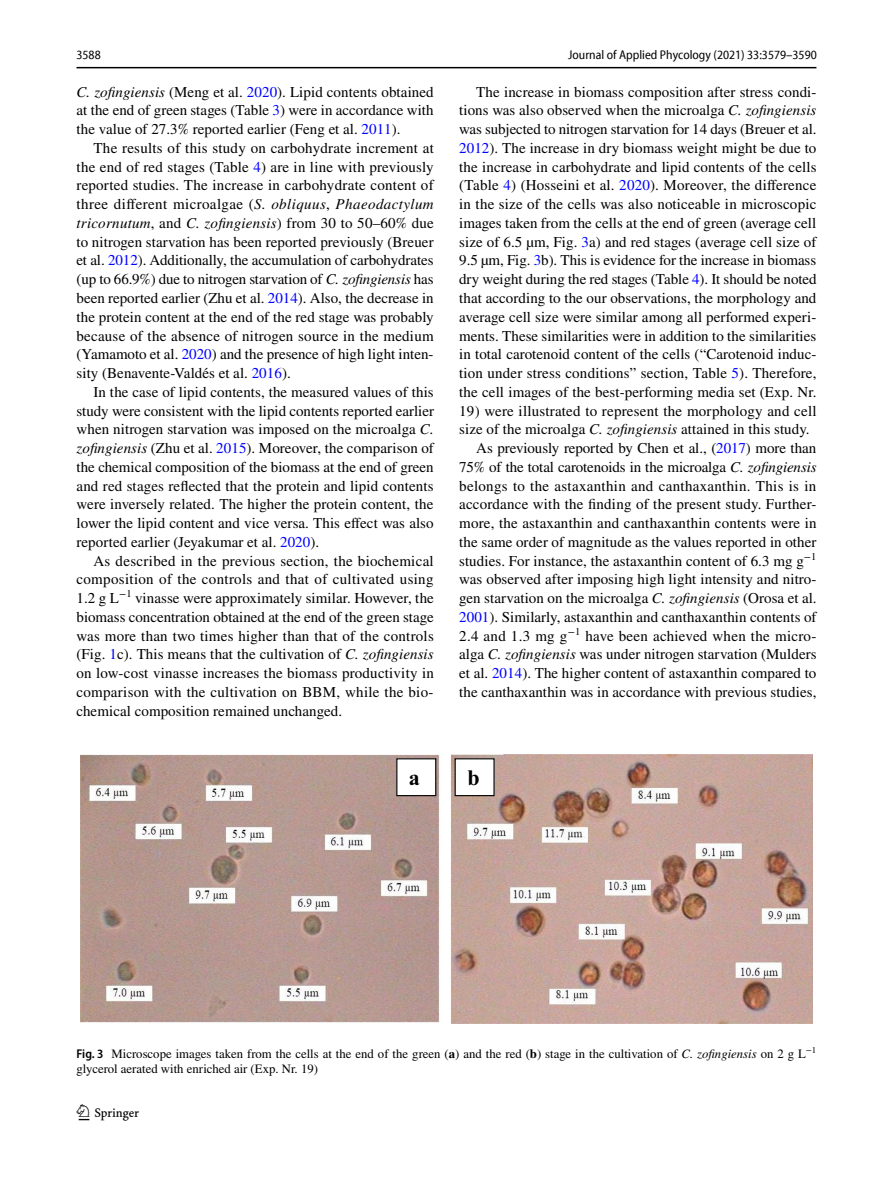
<style>
.page{position:relative;width:893px;height:1187px;background:#fff}
.page>*{position:absolute;margin:0;border:0;box-sizing:border-box;transform-origin:0 0}
.t1{font:22.5px "Springnew Regular 2";color:#000}
.t2{font:700 22.05px "Times New Roman";color:#000}
.t3{font:15px/18.8px "STIX";letter-spacing:.005em;color:#000;text-align:justify}
.t4{font:12.75px/15px "STIX";color:#000}
.t5{font:semi-condensed 12.75px "Myriad Pro Unic";color:#000}
.s1{font-style:italic}
.s2{color:#00f}
.s3{font-family:"Myriad Pro";font-weight:600;font-stretch:semi-condensed}
.s4{font-weight:700}
</style>
<div class="page">
<hr style="left:77px;top:67px;width:739px;height:1px;background:#000">
<img style="left:81px;top:754px;width:731px;height:268px">
<div style="left:396px;top:758px;width:40px;height:38px;border:1px solid #000"></div>
<div style="left:455px;top:758px;width:40px;height:38px;border:1px solid #000"></div>
<p class="t5" style="left:76px;top:50px;width:26px">3588</p>
<p class="t5" style="left:568px;top:50px;width:250px">Journal of Applied Phycology (2021) 33:3579–3590</p>
<p class="t3" style="left:77px;top:83px;width:359px"><span class="s1">C. zofingiensis</span> (Meng et al. <span class="s2">2020</span>). Lipid contents obtained at the end of green stages (Table <span class="s2">3</span>) were in accordance with the value of 27.3% reported earlier (Feng et al. <span class="s2">2011</span>).</p>
<p class="t3" style="left:77px;top:139px;width:359px;text-indent:17px">The results of this study on carbohydrate increment at the end of red stages (Table <span class="s2">4</span>) are in line with previously reported studies. The increase in carbohydrate content of three different microalgae (<span class="s1">S. obliquus</span>, <span class="s1">Phaeodactylum tricornutum</span>, and <span class="s1">C. zofingiensis</span>) from 30 to 50–60% due to nitrogen starvation has been reported previously (Breuer et al. <span class="s2">2012</span>). Additionally, the accumulation of carbohydrates (up to 66.9%) due to nitrogen starvation of <span class="s1">C. zofingiensis</span> has been reported earlier (Zhu et al. <span class="s2">2014</span>). Also, the decrease in the protein content at the end of the red stage was probably because of the absence of nitrogen source in the medium (Yamamoto et al. <span class="s2">2020</span>) and the presence of high light inten&shy;sity (Benavente-Valdés et al. <span class="s2">2016</span>).</p>
<p class="t3" style="left:77px;top:383px;width:359px;text-indent:17px">In the case of lipid contents, the measured values of this study were consistent with the lipid contents reported earlier when nitrogen starvation was imposed on the microalga <span class="s1">C. zofingiensis</span> (Zhu et al. <span class="s2">2015</span>). Moreover, the comparison of the chemical composition of the biomass at the end of green and red stages reflected that the protein and lipid contents were inversely related. The higher the protein content, the lower the lipid content and vice versa. This effect was also reported earlier (Jeyakumar et al. <span class="s2">2020</span>).</p>
<p class="t3" style="left:77px;top:552px;width:359px;text-indent:17px">As described in the previous section, the biochemical composition of the controls and that of cultivated using 1.2 g L<sup>−1</sup> vinasse were approximately similar. However, the biomass concentration obtained at the end of the green stage was more than two times higher than that of the controls (Fig. <span class="s2">1</span>c). This means that the cultivation of <span class="s1">C. zofingiensis </span>on low-cost vinasse increases the biomass productivity in comparison with the cultivation on BBM, while the bio&shy;chemical composition remained unchanged.</p>
<p class="t3" style="left:459px;top:83px;width:359px;text-indent:17px">The increase in biomass composition after stress condi&shy;tions was also observed when the microalga <span class="s1">C. zofingiensis </span>was subjected to nitrogen starvation for 14 days (Breuer et al.<br><span class="s2">2012</span>). The increase in dry biomass weight might be due to the increase in carbohydrate and lipid contents of the cells (Table <span class="s2">4</span>) (Hosseini et al. <span class="s2">2020</span>). Moreover, the difference in the size of the cells was also noticeable in microscopic images taken from the cells at the end of green (average cell size of 6.5 µm, Fig. <span class="s2">3</span>a) and red stages (average cell size of 9.5 µm, Fig. <span class="s2">3</span>b). This is evidence for the increase in biomass dry weight during the red stages (Table <span class="s2">4</span>). It should be noted that according to the our observations, the morphology and average cell size were similar among all performed experi&shy;ments. These similarities were in addition to the similarities in total carotenoid content of the cells (“Carotenoid induc&shy;tion under stress conditions” section, Table <span class="s2">5</span>). Therefore, the cell images of the best-performing media set (Exp. Nr.</p>
<p class="t3" style="left:459px;top:402px;width:359px">19) were illustrated to represent the morphology and cell</p>
<p class="t3" style="left:459px;top:421px;width:352px">size of the microalga <span class="s1">C. zofingiensis</span> attained in this study.</p>
<p class="t3" style="left:476px;top:439px;width:342px">As previously reported by Chen et al., (<span class="s2">2017</span>) more than</p>
<p class="t3" style="left:459px;top:458px;width:359px">75% of the total carotenoids in the microalga <span class="s1">C. zofingiensis</span></p>
<p class="t3" style="left:459px;top:477px;width:359px">belongs to the astaxanthin and canthaxanthin. This is in</p>
<p class="t3" style="left:459px;top:496px;width:359px">accordance with the finding of the present study. Further-</p>
<p class="t3" style="left:459px;top:514px;width:359px">more, the astaxanthin and canthaxanthin contents were in</p>
<p class="t3" style="left:459px;top:533px;width:359px">the same order of magnitude as the values reported in other</p>
<p class="t3" style="left:459px;top:552px;width:359px">studies. For instance, the astaxanthin content of 6.3 mg g<sup>−1</sup></p>
<p class="t3" style="left:459px;top:571px;width:359px">was observed after imposing high light intensity and nitro-</p>
<p class="t3" style="left:459px;top:589px;width:359px">gen starvation on the microalga <span class="s1">C. zofingiensis</span> (Orosa et al.</p>
<p class="t3" style="left:459px;top:608px;width:359px"><span class="s2">2001</span>). Similarly, astaxanthin and canthaxanthin contents of</p>
<p class="t3" style="left:459px;top:627px;width:359px">2.4 and 1.3 mg g<sup>−1</sup> have been achieved when the micro-</p>
<p class="t3" style="left:459px;top:646px;width:359px">alga <span class="s1">C. zofingiensis</span> was under nitrogen starvation (Mulders</p>
<p class="t3" style="left:459px;top:664px;width:359px">et al. <span class="s2">2014</span>). The higher content of astaxanthin compared to</p>
<p class="t3" style="left:459px;top:683px;width:359px">the canthaxanthin was in accordance with previous studies,</p>
<h2 class="t2" style="left:409px;top:762px;width:13px">a</h2>
<h2 class="t2" style="left:467px;top:762px;width:14px">b</h2>
<p class="t4" style="left:77px;top:1047px;width:741px"><span class="s3">Fig. 3</span> Microscope images taken from the cells at the end of the green (<span class="s4">a</span>) and the red (<span class="s4">b</span>) stage in the cultivation of <span class="s1">C. zofingiensis</span> on 2 g L<sup>−1 </sup>glycerol aerated with enriched air (Exp. Nr. 19)</p>
<h1 class="t1" style="left:79px;top:1104px;width:62px">1 3</h1>
</div>
